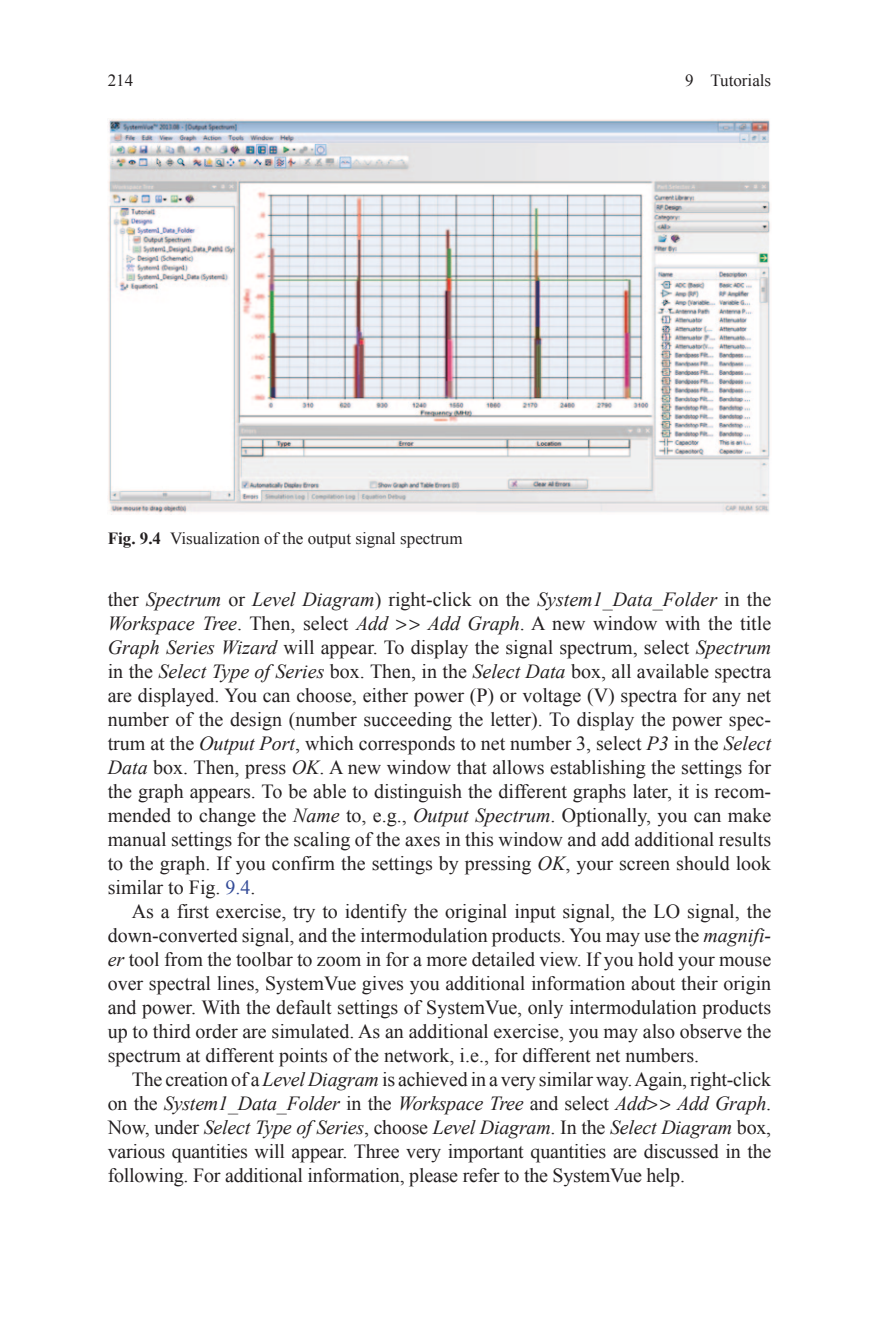
<style>
.page{position:relative;width:879px;height:1333px;background:#fff}
.page>*{position:absolute;margin:0;border:0;box-sizing:border-box;transform-origin:0 0}
.t1{font:20px/24px "Times New Roman";letter-spacing:-.01em;color:#231f20;text-align:justify}
.t2{font:italic 20px/24px "Times New Roman";color:#231f20}
.t3{font:17px "Times New Roman";color:#231f20}
.s1{font-weight:700}
.s2{font-style:normal}
.s3{font-style:italic}
.s4{color:#324a97}
</style>
<div class="page">
<img style="left:108px;top:118px;width:662px;height:397px">
<p class="t3" style="left:108px;top:69px;width:27px">214</p>
<p class="t3" style="left:685px;top:69px;width:87px">9 Tutorials</p>
<p class="t3" style="left:108px;top:526px;width:356px"><span class="s1">Fig. 9.4</span> Visualization of the output signal spectrum</p>
<p class="t2" style="left:108px;top:586px;width:665px"><span class="s2">ther</span> Spectrum <span class="s2">or</span> Level Diagram<span class="s2">) right-click on the</span> System1_Data_Folder <span class="s2">in the<br></span>Workspace Tree<span class="s2">. Then, select</span> Add</p>
<p class="t1" style="left:108px;top:610px;width:665px;text-indent:320px"><span class="s3">Add Graph</span>. A new window with the title <span class="s3">Graph Series Wizard</span> will appear. To display the signal spectrum, select <span class="s3">Spectrum </span>in the <span class="s3">Select Type of Series</span> box. Then, in the <span class="s3">Select Data</span> box, all available spectra are displayed. You can choose, either power (P) or voltage (V) spectra for any net number of the design (number succeeding the letter). To display the power spec&shy;trum at the <span class="s3">Output Port</span>, which corresponds to net number 3, select <span class="s3">P3</span> in the <span class="s3">Select Data</span> box. Then, press <span class="s3">OK</span>. A new window that allows establishing the settings for the graph appears. To be able to distinguish the different graphs later, it is recom&shy;mended to change the <span class="s3">Name</span> to, e.g., <span class="s3">Output Spectrum</span>. Optionally, you can make manual settings for the scaling of the axes in this window and add additional results to the graph. If you confirm the settings by pressing <span class="s3">OK</span>, your screen should look similar to Fig. <span class="s4">9.4</span>.</p>
<p class="t1" style="left:108px;top:898px;width:665px;text-indent:24px">As a first exercise, try to identify the original input signal, the LO signal, the down-converted signal, and the intermodulation products. You may use the <span class="s3">magnifi&shy;er</span> tool from the toolbar to zoom in for a more detailed view. If you hold your mouse over spectral lines, SystemVue gives you additional information about their origin and power. With the default settings of SystemVue, only intermodulation products up to third order are simulated. As an additional exercise, you may also observe the spectrum at different points of the network, i.e., for different net numbers.</p>
<p class="t1" style="left:108px;top:1066px;width:665px;text-indent:24px">The creation of a <span class="s3">Level Diagram</span> is achieved in a very similar way. Again, right-click on the <span class="s3">System1_Data_Folder</span> in the <span class="s3">Workspace Tree</span> and select <span class="s3">Add</span></p>
<p class="t1" style="left:108px;top:1090px;width:665px;text-indent:569px"><span class="s3">Add Graph</span>.<br>Now, under <span class="s3">Select Type of Series</span>, choose <span class="s3">Level Diagram</span>. In the <span class="s3">Select Diagram</span> box, various quantities will appear. Three very important quantities are discussed in the following. For additional information, please refer to the SystemVue help.</p>
</div>
